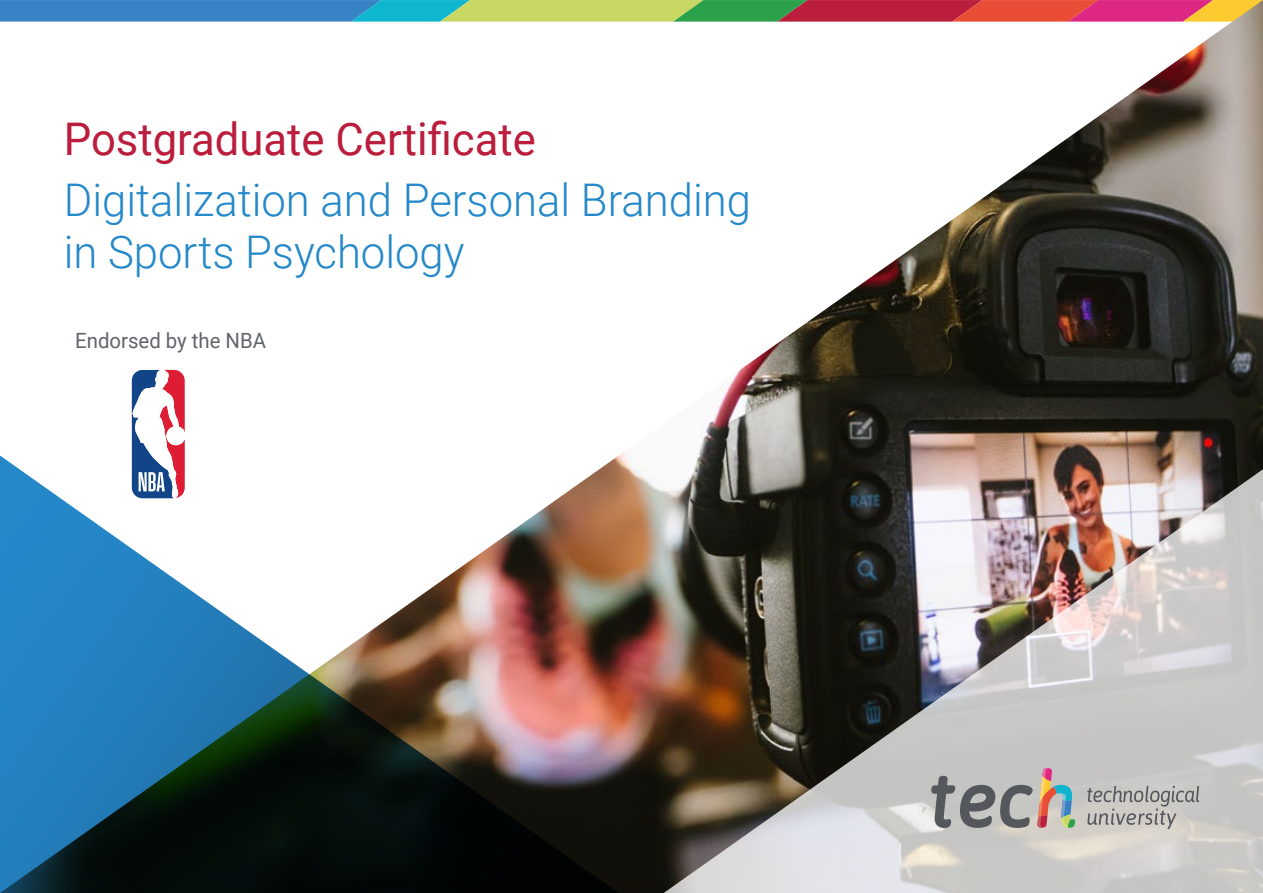
<style>
.page{position:relative;width:1263px;height:893px;background:#fff}
.page>*{position:absolute;margin:0;border:0;box-sizing:border-box;transform-origin:0 0}
.t1{font:300 45px/52.5px "Roboto";color:#2488c9}
.t2{font:45px "Roboto";color:#ba1e3c}
.t3{font:21px "Roboto";color:#61646a}
</style>
<div class="page">
<img style="left:0;top:0;width:1263px;height:454px">
<img style="left:649px;top:454px;width:614px;height:439px">
<img style="left:0;top:446px;width:649px;height:447px">
<svg style="left:132px;top:370px;width:53px;height:128px"></svg>
<svg style="left:931px;top:768px;width:144px;height:60px;background:#a5a19f"></svg>
<svg style="left:1087px;top:786px;width:112px;height:43px;background:#b6b4b1"></svg>
<p class="t2" style="left:64px;top:107px;width:474px">Postgraduate Certificate</p>
<p class="t1" style="left:64px;top:172px;width:689px">Digitalization and Personal Branding in Sports Psychology</p>
<p class="t3" style="left:75px;top:326px;width:192px">Endorsed by the NBA</p>
</div>
